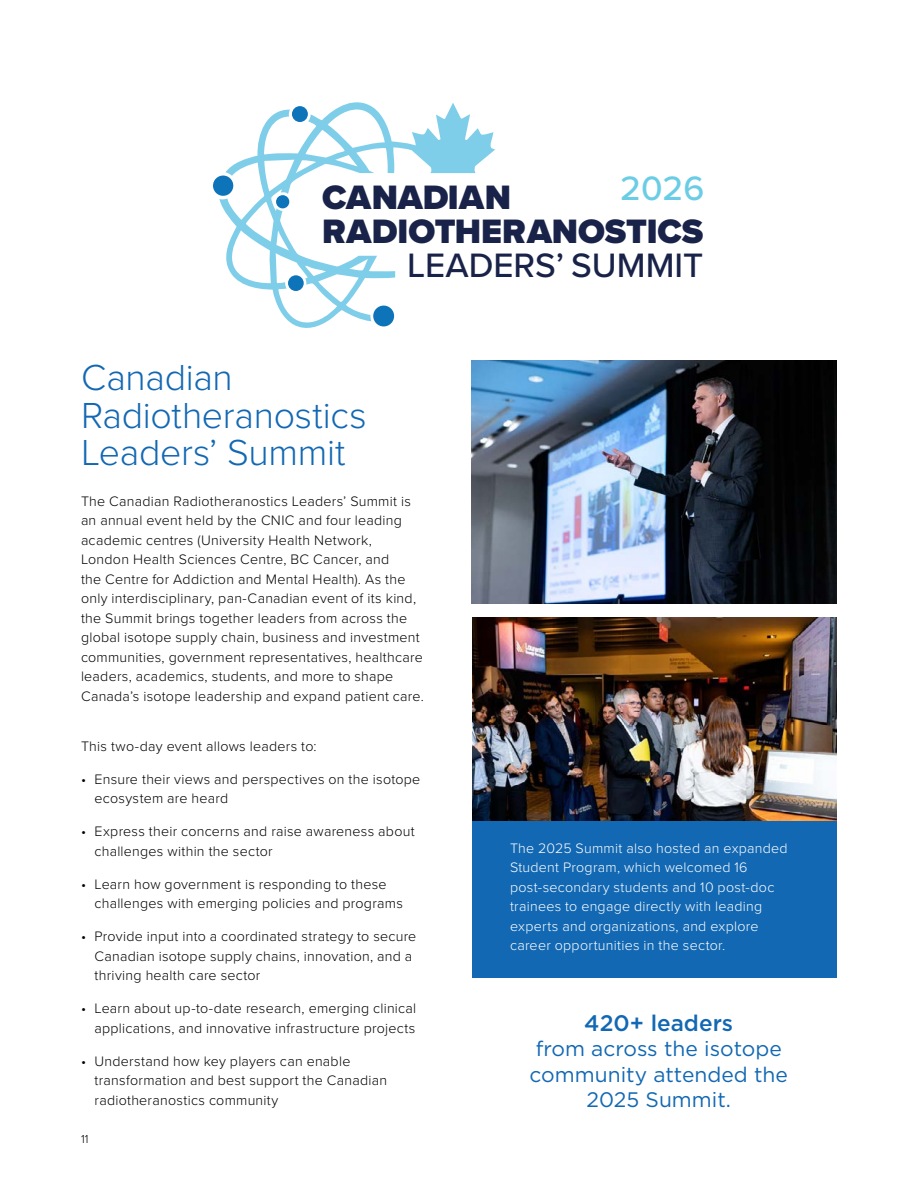
<style>
.page{position:relative;width:918px;height:1188px;background:#fff}
.page>*{position:absolute;margin:0;border:0;box-sizing:border-box;transform-origin:0 0}
.t1{font:300 37.5px/37.5px "Proxima Nova";letter-spacing:-.01em;color:#1268b3}
.t2{font:900 35.1px/34px "Proxima Nova";letter-spacing:-.005em;color:#192349}
.t3{font:500 35.1px "Proxima Nova";color:#192349}
.t4{font:500 35.1px "Proxima Nova";color:#6bcde5}
.H3_-_old{font:500 22.5px "Gotham";color:#1268b3}
.H3_-_old-2{font:21px/25.5px "Gotham";color:#1268b3;text-align:center}
.BODY{font:300 14.25px/19.5px "Proxima Nova";letter-spacing:.015em;color:#000}
.BODY-2{font:300 14.25px/19.5px "Proxima Nova";letter-spacing:.02em;color:#fff}
.t5{font:300 12px "Proxima Nova";color:#000}
</style>
<div class="page">
<hr style="left:917px;top:594px;width:1px;height:594px;background:#1e3063">
<img style="left:472px;top:360px;width:365px;height:244px">
<div style="left:213px;top:176px;width:20px;height:20px;background:#0d74ba;border-radius:50%"></div>
<svg style="left:219px;top:102px;width:276px;height:226px"></svg>
<svg style="left:312px;top:173px;width:183px;height:117px"></svg>
<div style="left:472px;top:697px;width:365px;height:281px;background:#1268b3"></div>
<img style="left:472px;top:618px;width:365px;height:202px">
<p class="t4" style="left:620px;top:162px;width:85px">2026</p>
<p class="t2" style="left:322px;top:180px;width:383px">CANADIAN<br>RADIOTHERANOSTICS</p>
<p class="t3" style="left:407px;top:240px;width:298px">LEADERS’ SUMMIT</p>
<h3 class="t1" style="left:81px;top:357px;width:287px">Canadian<br>Radiotheranostics<br>Leaders’ Summit</h3>
<p class="BODY" style="left:81px;top:490px;width:344px">The Canadian Radiotheranostics Leaders’ Summit is an annual event held by the CNIC and four leading academic centres (University Health Network,<br>London Health Sciences Centre, BC Cancer, and<br>the Centre for Addiction and Mental Health). As the only interdisciplinary, pan-Canadian event of its kind, the Summit brings together leaders from across the global isotope supply chain, business and investment communities, government representatives, healthcare leaders, academics, students, and more to shape Canada’s isotope leadership and expand patient care.</p>
<p class="BODY" style="left:81px;top:736px;width:237px">This two-day event allows leaders to:</p>
<p class="BODY" style="left:94px;top:769px;width:327px;text-indent:-14px">• Ensure their views and perspectives on the isotope ecosystem are heard</p>
<p class="BODY" style="left:94px;top:821px;width:322px;text-indent:-14px">• Express their concerns and raise awareness about challenges within the sector</p>
<p class="BODY" style="left:94px;top:874px;width:310px;text-indent:-14px">• Learn how government is responding to these challenges with emerging policies and programs</p>
<p class="BODY" style="left:94px;top:926px;width:323px;text-indent:-14px">• Provide input into a coordinated strategy to secure<br>Canadian isotope supply chains, innovation, and a thriving health care sector</p>
<p class="BODY" style="left:81px;top:998px;width:337px;text-align:right">• Learn about up-to-date research, emerging clinical applications, and innovative infrastructure projects</p>
<p class="BODY" style="left:94px;top:1051px;width:294px;text-indent:-14px">• Understand how key players can enable transformation and best support the Canadian radiotheranostics community</p>
<p class="t5" style="left:81px;top:1131px;width:9px">11</p>
<p class="BODY-2" style="left:510px;top:838px;width:279px">The 2025 Summit also hosted an expanded Student Program, which welcomed 16 post-secondary students and 10 post-doc trainees to engage directly with leading experts and organizations, and explore career opportunities in the sector.</p>
<p class="H3_-_old" style="left:584px;top:1008px;width:150px">420+ leaders</p>
<p class="H3_-_old-2" style="left:530px;top:1035px;width:260px">from across the isotope community attended the<br>2025 Summit.</p>
</div>
